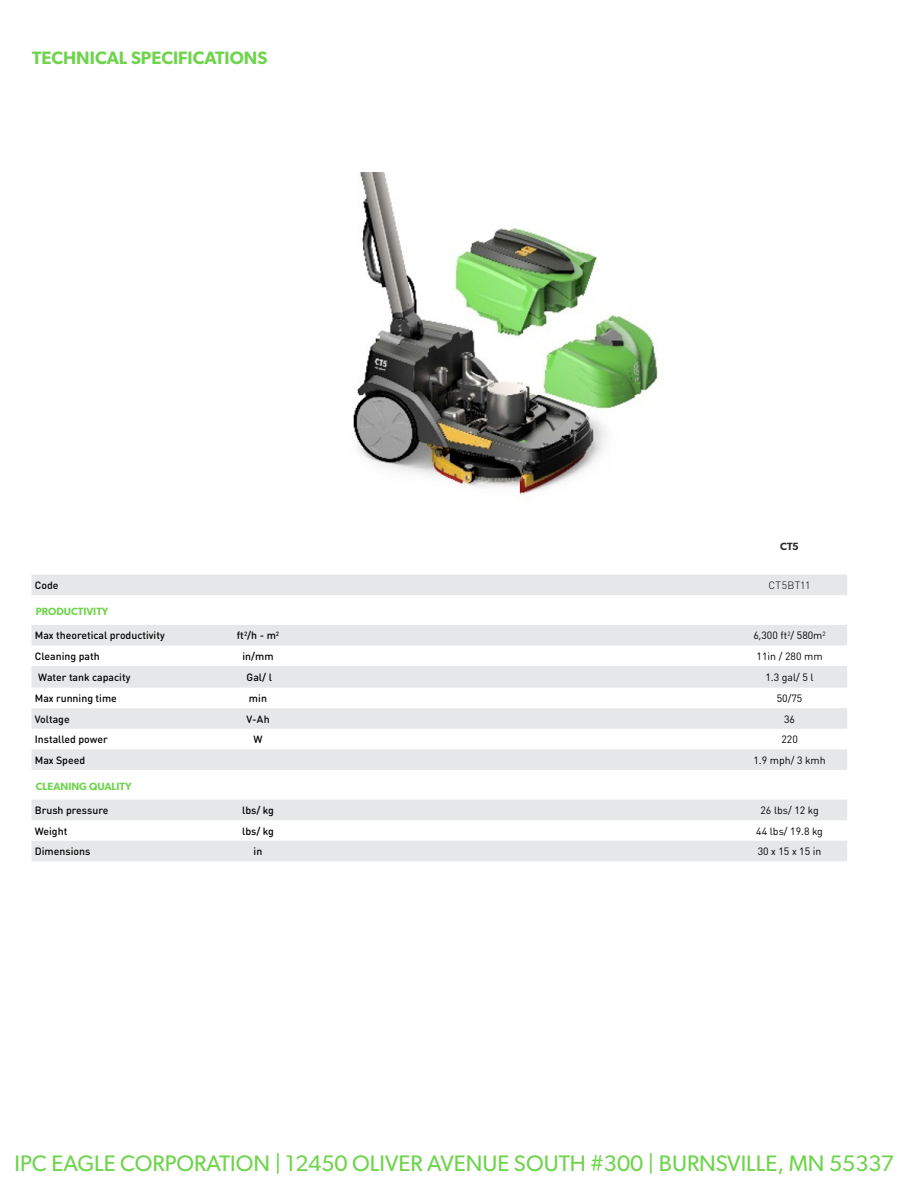
<style>
.page{position:relative;width:918px;height:1188px;background:#fff}
.page>*{position:absolute;margin:0;border:0;box-sizing:border-box;transform-origin:0 0}
.t1{font:22.5px "Gibson";color:#6ed44c}
.t2{font:600 18px "Gibson";color:#6ed44c}
.t3{font:500 10.5px "DIN Round Pro";color:#000}
.t4{font:10.5px "DIN Round Pro";color:#000}
.t5{font:600 10.5px "Gibson";color:#6ed44c}
.t6{font:300 10.5px "DIN Round Pro";letter-spacing:.025em;color:#000}
.t7{font:600 10.5px "Gibson";color:#292829}
</style>
<div class="page">
<svg style="left:31px;top:575px;width:816px;height:154px;fill:#e6e7e8"></svg>
<svg style="left:31px;top:749px;width:816px;height:112px;fill:#e6e7e8"></svg>
<img style="left:353px;top:172px;width:305px;height:322px">
<h2 class="t2" style="left:32px;top:47px;width:237px">TECHNICAL SPECIFICATIONS</h2>
<p class="t7" style="left:780px;top:540px;width:20px">CT5</p>
<p class="t3" style="left:35px;top:578px;width:25px">Code</p>
<p class="t6" style="left:769px;top:578px;width:44px">CT5BT11</p>
<p class="t5" style="left:36px;top:605px;width:74px">PRODUCTIVITY</p>
<p class="t3" style="left:35px;top:628px;width:131px">Max theoretical productivity</p>
<p class="t3" style="left:237px;top:628px;width:44px">ft<sup>2</sup>/h - m<sup>2</sup></p>
<p class="t4" style="left:753px;top:628px;width:74px">6,300 ft<sup>2</sup>/ 580m<sup>2</sup></p>
<p class="t3" style="left:35px;top:649px;width:66px">Cleaning path</p>
<p class="t3" style="left:242px;top:649px;width:33px">in/mm</p>
<p class="t4" style="left:757px;top:649px;width:68px">11in / 280 mm</p>
<p class="t3" style="left:38px;top:670px;width:94px">Water tank capacity</p>
<p class="t3" style="left:247px;top:670px;width:27px">Gal/ l</p>
<p class="t4" style="left:765px;top:670px;width:50px">1.3 gal/ 5 l</p>
<p class="t3" style="left:35px;top:691px;width:84px">Max running time</p>
<p class="t3" style="left:249px;top:691px;width:20px">min</p>
<p class="t4" style="left:777px;top:691px;width:27px">50/75</p>
<p class="t3" style="left:35px;top:712px;width:36px">Voltage</p>
<p class="t3" style="left:246px;top:712px;width:25px">V-Ah</p>
<p class="t4" style="left:784px;top:712px;width:12px">36</p>
<p class="t3" style="left:35px;top:732px;width:74px">Installed power</p>
<p class="t3" style="left:253px;top:732px;width:11px">W</p>
<p class="t4" style="left:781px;top:732px;width:18px">220</p>
<p class="t3" style="left:35px;top:753px;width:52px">Max Speed</p>
<p class="t4" style="left:753px;top:753px;width:74px">1.9 mph/ 3 kmh</p>
<p class="t5" style="left:36px;top:780px;width:97px">CLEANING QUALITY</p>
<p class="t3" style="left:35px;top:803px;width:75px">Brush pressure</p>
<p class="t3" style="left:242px;top:803px;width:33px">lbs/ kg</p>
<p class="t4" style="left:760px;top:803px;width:60px">26 lbs/ 12 kg</p>
<p class="t3" style="left:35px;top:824px;width:34px">Weight</p>
<p class="t3" style="left:242px;top:824px;width:33px">lbs/ kg</p>
<p class="t4" style="left:756px;top:824px;width:68px">44 lbs/ 19.8 kg</p>
<p class="t3" style="left:35px;top:844px;width:57px">Dimensions</p>
<p class="t3" style="left:254px;top:844px;width:10px">in</p>
<p class="t4" style="left:758px;top:844px;width:65px">30 x 15 x 15 in</p>
<h1 class="t1" style="left:14px;top:1150px;width:881px">IPC EAGLE CORPORATION | 12450 OLIVER AVENUE SOUTH #300 | BURNSVILLE, MN 55337</h1>
</div>
